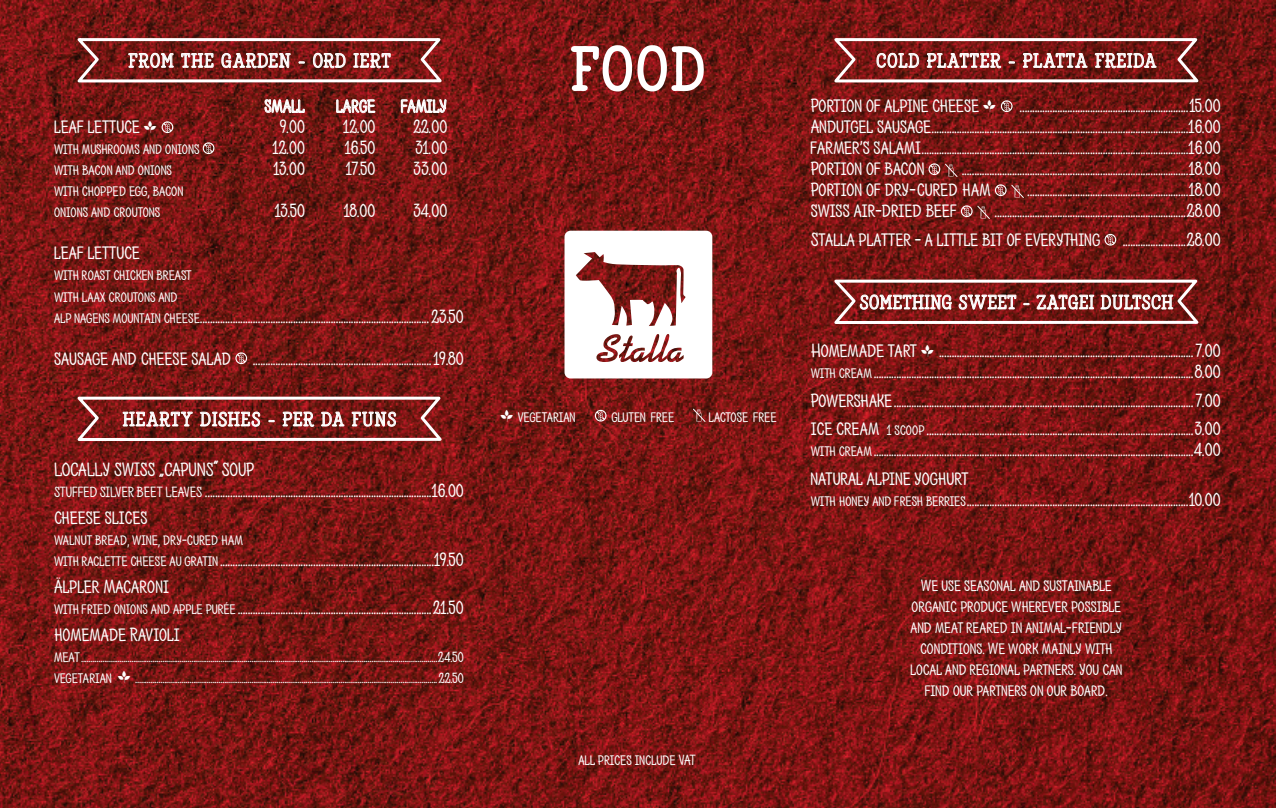
<style>
.page{position:relative;width:1276px;height:808px;background:#fff}
.page>*{position:absolute;margin:0;border:0;box-sizing:border-box;transform-origin:0 0}
.t1{font:60.45px "Tropen Deco";color:#fff}
.t2{font:19.5px/21px "PH 600 Regular Caps";letter-spacing:-.01em;color:#fff}
.t3{font:19.5px "Tropen Deco";letter-spacing:.03em;color:#fff}
.t4{font:19.5px "Tropen Deco";letter-spacing:.01em;color:#fff}
.t5{font:19.5px "Photographs";color:#fff}
.t6{font:16.5px/21px "PH 600 Regular Caps";letter-spacing:-.01em;color:#fff;text-align:center}
.t7{font:15px/21px "PH 600 Regular Caps";letter-spacing:-.01em;color:#fff}
.s1{font-family:"Leafs";font-size:18px}
.s2{font-size:15px}
.s3{font-family:"Photographs"}
</style>
<div class="page">
<img style="left:0;top:0;width:1276px;height:808px">
<svg style="left:73px;top:35px;width:373px;height:80px;background:#8b3c39"></svg>
<svg style="left:162px;top:121px;width:11px;height:12px"></svg>
<svg style="left:203px;top:142px;width:11px;height:12px"></svg>
<svg style="left:235px;top:352px;width:12px;height:12px"></svg>
<svg style="left:73px;top:394px;width:373px;height:67px;background:#8c3c39"></svg>
<svg style="left:829px;top:35px;width:374px;height:49px;background:#934846"></svg>
<svg style="left:1001px;top:100px;width:11px;height:12px"></svg>
<svg style="left:928px;top:163px;width:30px;height:15px"></svg>
<svg style="left:995px;top:184px;width:29px;height:15px"></svg>
<svg style="left:961px;top:205px;width:29px;height:15px"></svg>
<svg style="left:1104px;top:234px;width:12px;height:12px"></svg>
<svg style="left:829px;top:277px;width:374px;height:48px;background:#974e4c"></svg>
<svg style="left:595px;top:410px;width:11px;height:11px"></svg>
<svg style="left:692px;top:408px;width:14px;height:15px"></svg>
<svg style="left:564px;top:0;width:148px;height:378px"></svg>
<p class="t3" style="left:128px;top:49px;width:264px">FROM THE GARDEN - ORD IERT</p>
<p class="t2" style="left:264px;top:96px;width:42px">SMALL</p>
<p class="t2" style="left:336px;top:96px;width:41px">LARGE</p>
<p class="t2" style="left:401px;top:96px;width:47px">FAMILY</p>
<p class="t2" style="left:54px;top:117px;width:109px">LEAF LETTUCE <span class="s1">W</span></p>
<p class="t2" style="left:280px;top:117px;width:26px">9.00</p>
<p class="t2" style="left:343px;top:117px;width:34px">12.00</p>
<p class="t2" style="left:413px;top:117px;width:36px">22.00</p>
<p class="t7" style="left:54px;top:140px;width:147px">WITH MUSHROOMS AND ONIONS</p>
<p class="t2" style="left:272px;top:138px;width:34px">12.00</p>
<p class="t2" style="left:345px;top:138px;width:32px">16.50</p>
<p class="t2" style="left:416px;top:138px;width:33px">31.00</p>
<p class="t7" style="left:54px;top:161px;width:120px">WITH BACON AND ONIONS</p>
<p class="t2" style="left:274px;top:159px;width:33px">13.00</p>
<p class="t2" style="left:346px;top:159px;width:31px">17.50</p>
<p class="t2" style="left:414px;top:159px;width:35px">33.00</p>
<p class="t7" style="left:54px;top:182px;width:131px">WITH CHOPPED EGG, BACON<br>ONIONS AND CROUTONS</p>
<p class="t2" style="left:275px;top:201px;width:31px">13.50</p>
<p class="t2" style="left:344px;top:201px;width:33px">18.00</p>
<p class="t2" style="left:414px;top:201px;width:35px">34.00</p>
<p class="t2" style="left:54px;top:243px;width:87px">LEAF LETTUCE</p>
<p class="t7" style="left:54px;top:266px;width:139px">WITH ROAST CHICKEN BREAST<br>WITH LAAX CROUTONS AND</p>
<p class="t2" style="left:54px;top:296px;width:411px;line-height:42px"><span class="s2">ALP NAGENS MOUNTAIN CHEESE</span>........................................................................................... 23.50<br>SAUSAGE AND CHEESE SALAD .......................................................................19.80</p>
<p class="t3" style="left:123px;top:408px;width:275px">HEARTY DISHES - PER DA FUNS</p>
<p class="t2" style="left:54px;top:459px;width:103px">LOCALLY SWISS</p>
<p class="t5" style="left:159px;top:469px;width:6px">˝</p>
<p class="t2" style="left:54px;top:459px;width:411px;text-indent:110px">CAPUNS<span class="s3">˝</span> SOUP<br><span class="s2">STUFFED SILVER BEET LEAVES</span> ..........................................................................................16.00</p>
<p class="t2" style="left:54px;top:507px;width:95px">CHEESE SLICES</p>
<p class="t7" style="left:54px;top:530px;width:191px">WALNUT BREAD, WINE, DRY<span class="s3">-</span>CURED HAM</p>
<p class="t2" style="left:54px;top:546px;width:411px;line-height:27px"><span class="s2">WITH RACLETTE CHEESE AU GRATIN</span>.....................................................................................19.50<br>ÄLPLER MACARONI</p>
<p class="t2" style="left:54px;top:594px;width:411px;line-height:27px"><span class="s2">WITH FRIED ONIONS AND APPLE PURÉE</span> .............................................................................21.50<br>HOMEMADE RAVIOLI</p>
<p class="t7" style="left:54px;top:647px;width:411px">MEAT........................................................................................................................................................................................24.50<br>VEGETARIAN <span class="s1">W</span>............................................................................................................................................................22.50</p>
<h1 class="t1" style="left:570px;top:33px;width:137px">FOOD</h1>
<p class="t7" style="left:500px;top:407px;width:77px"><span class="s1">W</span>VEGETARIAN</p>
<p class="t7" style="left:611px;top:407px;width:64px">GLUTEN FREE</p>
<p class="t7" style="left:708px;top:407px;width:70px">LACTOSE FREE</p>
<p class="t7" style="left:578px;top:750px;width:119px">ALL PRICES INCLUDE VAT</p>
<p class="t3" style="left:876px;top:49px;width:282px">COLD PLATTER - PLATTA FREIDA</p>
<p class="t2" style="left:811px;top:96px;width:411px;text-align:justify">PORTION OF ALPINE CHEESE <span class="s1">W</span> ...................................................................15.00<br>ANDUTGEL SAUSAGE......................................................................................................16.00<br>FARMERS SALAMI..........................................................................................................16.00</p>
<p class="t2" style="left:811px;top:120px;width:115px;line-height:33px;text-indent:49px">,<br>PORTION OF BACON</p>
<p class="t2" style="left:811px;top:159px;width:411px;text-indent:151px">..........................................................................................18.00<br>PORTION OF DRY<span class="s3">-</span>CURED HAM</p>
<p class="t2" style="left:1027px;top:180px;width:195px">................................................................18.00</p>
<p class="t2" style="left:811px;top:198px;width:411px;line-height:28.5px;text-align:right">............................................................................28.00<br>STALLA PLATTER <span class="s3">-</span> A LITTLE BIT OF EVERYTHING .........................28.00</p>
<p class="t2" style="left:811px;top:201px;width:148px">SWISS AIR<span class="s3">-</span>DRIED BEEF</p>
<p class="t4" style="left:859px;top:291px;width:315px">SOMETHING SWEET - ZATGEI DULTSCH</p>
<p class="t2" style="left:811px;top:341px;width:411px">HOMEMADE TART <span class="s1">W</span>.....................................................................................................7.00<br><span class="s2">WITH CREAM</span>...............................................................................................................................8.00</p>
<p class="t2" style="left:811px;top:387px;width:411px;line-height:28.5px">POWERSHAKE.......................................................................................................................7.00<br>ICE CREAM <span class="s2">1 SCOOP</span> ..........................................................................................................3.00</p>
<p class="t2" style="left:811px;top:436px;width:411px;line-height:28.5px"><span class="s2">WITH CREAM</span>...............................................................................................................................4.00<br>NATURAL ALPINE YOGHURT</p>
<p class="t2" style="left:811px;top:489px;width:411px"><span class="s2">WITH HONEY AND FRESH BERRIES</span>........................................................................................10.00</p>
<p class="t6" style="left:910px;top:575px;width:214px">WE USE SEASONAL AND SUSTAINABLE ORGANIC PRODUCE WHEREVER POSSIBLE AND MEAT REARED IN ANIMAL<span class="s3">-</span>FRIENDLY CONDITIONS. WE WORK MAINLY WITH LOCAL AND REGIONAL PARTNERS. YOU CAN FIND OUR PARTNERS ON OUR BOARD.</p>
</div>
